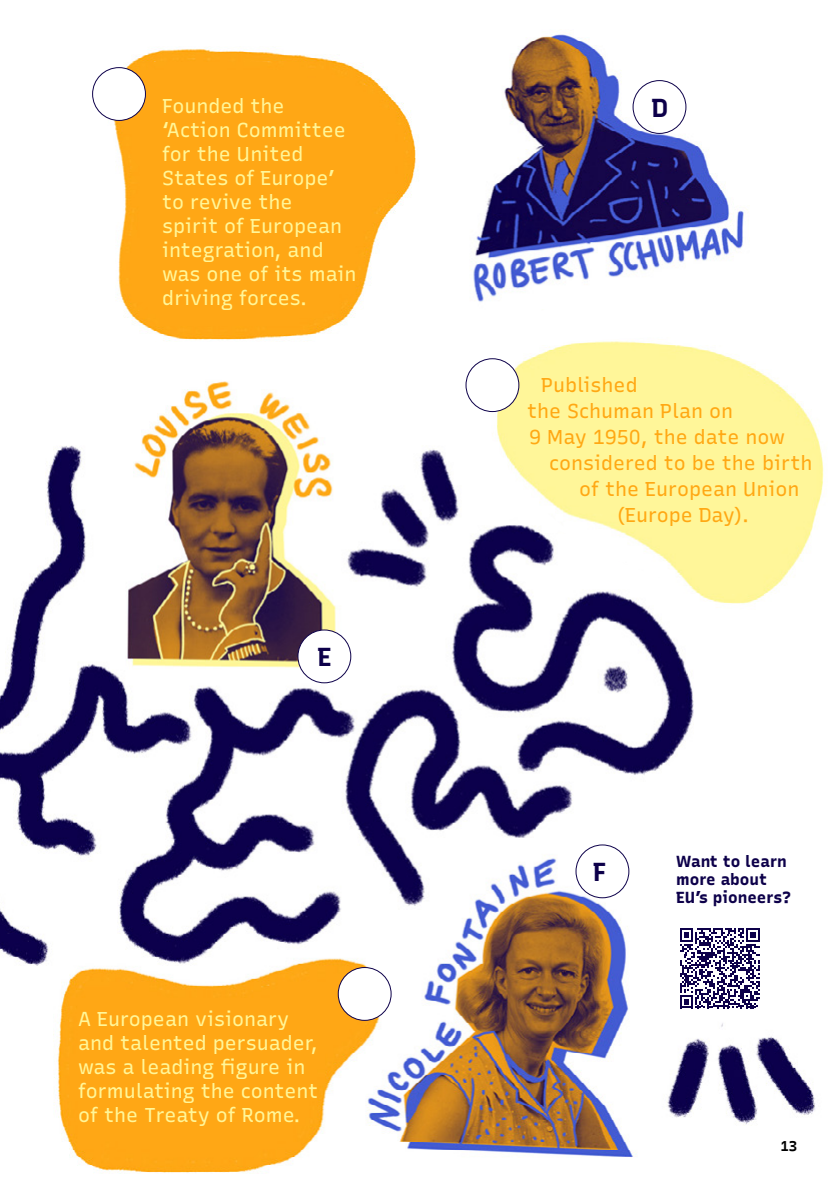
<style>
.page{position:relative;width:840px;height:1191px;background:#fff}
.page>*{position:absolute;margin:0;border:0;box-sizing:border-box;transform-origin:0 0}
.t1{font:300 26px "Recursive Sans Linear";color:#0d004a}
.t2{font:300 20px/24px "Recursive Sans Linear";color:#fff698}
.t3{font:300 20px "Recursive Sans Linear";color:#ffa814}
.t4{font:300 16px/18px "Recursive Sans Linear";color:#0d004a}
.t5{font:300 14px "Recursive Sans Linear";color:#000}
</style>
<div class="page">
<img style="left:0;top:31px;width:815px;height:1143px">
<img style="left:6px;top:31px;width:423px;height:323px">
<img style="left:470px;top:332px;width:354px;height:306px">
<svg style="left:679px;top:928px;width:80px;height:80px"></svg>
<div style="left:92px;top:68px;width:53px;height:52px;background:#fff;border-radius:50%"></div>
<div style="left:92px;top:67px;width:54px;height:54px;border:1px solid #0d004a;border-radius:50%"></div>
<div style="left:466px;top:359px;width:52px;height:52px;background:#fff;border-radius:50%"></div>
<div style="left:465px;top:358px;width:54px;height:54px;border:1px solid #0d004a;border-radius:50%"></div>
<div style="left:632px;top:80px;width:54px;height:54px;border:1px solid #0d004a;border-radius:50%"></div>
<div style="left:298px;top:630px;width:52px;height:53px;background:#fff;border-radius:50%"></div>
<div style="left:297px;top:629px;width:54px;height:54px;border:1px solid #0d004a;border-radius:50%"></div>
<div style="left:338px;top:967px;width:53px;height:53px;background:#fff;border-radius:50%"></div>
<div style="left:337px;top:967px;width:54px;height:53px;border:1px solid #0d004a;border-radius:50%"></div>
<div style="left:575px;top:844px;width:54px;height:54px;border:1px solid #0d004a;border-radius:50%"></div>
<p class="t2" style="left:162px;top:93px;width:196px">Founded the ‘Action Committee for the United<br>States of Europe’ to revive the<br>spirit of European integration, and was one of its main driving forces.</p>
<h1 class="t1" style="left:317px;top:637px;width:16px">E</h1>
<p class="t2" style="left:78px;top:1005px;width:241px">A European visionary and talented persuader, was a leading figure in formulating the content of the Treaty of Rome.</p>
<h1 class="t1" style="left:651px;top:88px;width:18px">D</h1>
<p class="t3" style="left:541px;top:370px;width:98px">Published</p>
<p class="t3" style="left:527px;top:396px;width:207px">the Schuman Plan on</p>
<p class="t3" style="left:529px;top:422px;width:257px">9 May 1950, the date now</p>
<p class="t3" style="left:549px;top:448px;width:265px">considered to be the birth</p>
<p class="t3" style="left:579px;top:474px;width:222px">of the European Union</p>
<p class="t3" style="left:617px;top:500px;width:133px">(Europe Day).</p>
<h1 class="t1" style="left:592px;top:852px;width:16px">F</h1>
<p class="t4" style="left:675px;top:851px;width:117px">Want to learn more about<br>EU’s pioneers?</p>
<p class="t5" style="left:780px;top:1135px;width:18px">13</p>
</div>
